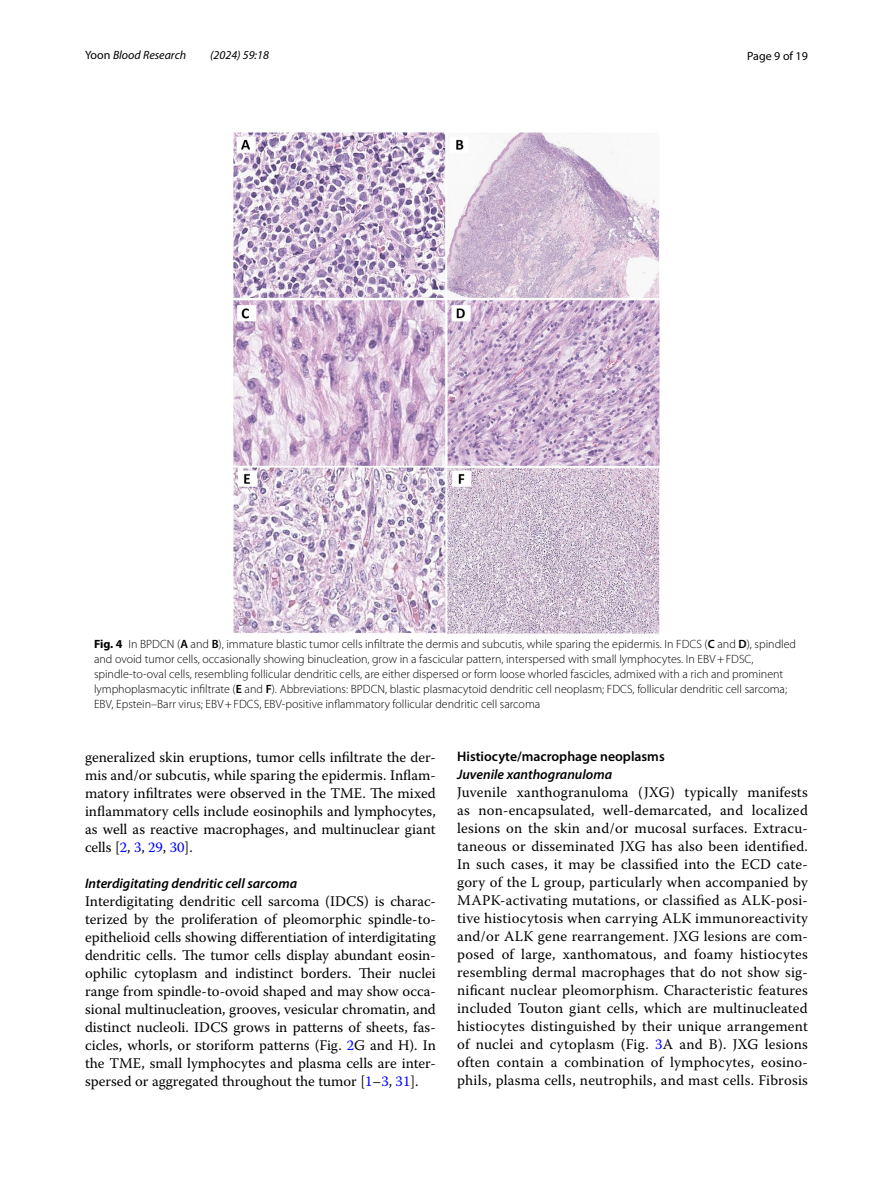
<style>
.page{position:relative;width:893px;height:1187px;background:#fff}
.page>*{position:absolute;margin:0;border:0;box-sizing:border-box;transform-origin:0 0}
.t1{font:14.7px/18px "Warnock Pro";color:#000;text-align:justify}
.t2{font:italic 600 13.8px "Myriad Pro";color:#000}
.t3{font:600 13.8px "Myriad Pro";color:#000}
.t4{font:300 12px/15px "Myriad Pro";color:#000}
.t5{font:italic 12px "Myriad Pro";color:#000}
.t6{font:12px "Myriad Pro";color:#000}
.s1{font-style:normal}
.s2{font-weight:700}
.s3{font-weight:600}
.s4{color:#00f}
</style>
<div class="page">
<img style="left:234px;top:133px;width:425px;height:500px">
<p class="t5" style="left:85px;top:48px;width:103px"><span class="s1">Yoon</span> Blood Research</p>
<p class="t5" style="left:210px;top:48px;width:60px">(2024) 59:18</p>
<p class="t6" style="left:747px;top:48px;width:62px">Page 9 of 19</p>
<p class="t4" style="left:94px;top:637px;width:703px"><span class="s2">Fig. 4</span> In BPDCN (<span class="s3">A</span> and <span class="s3">B</span>), immature blastic tumor cells infiltrate the dermis and subcutis, while sparing the epidermis. In FDCS (<span class="s3">C</span> and <span class="s3">D</span>), spindled and ovoid tumor cells, occasionally showing binucleation, grow in a fascicular pattern, interspersed with small lymphocytes. In EBV+FDSC, spindle-to-oval cells, resembling follicular dendritic cells, are either dispersed or form loose whorled fascicles, admixed with a rich and prominent lymphoplasmacytic infiltrate (<span class="s3">E</span> and <span class="s3">F</span>). Abbreviations: BPDCN, blastic plasmacytoid dendritic cell neoplasm; FDCS, follicular dendritic cell sarcoma; EBV, Epstein–Barr virus; EBV+FDCS, EBV-positive inflammatory follicular dendritic cell sarcoma</p>
<p class="t1" style="left:85px;top:747px;width:352px">generalized skin eruptions, tumor cells infiltrate the der&shy;mis and/or subcutis, while sparing the epidermis. Inflam&shy;matory infiltrates were observed in the TME. The mixed inflammatory cells include eosinophils and lymphocytes, as well as reactive macrophages, and multinuclear giant cells [<span class="s4">2</span>, <span class="s4">3</span>, <span class="s4">29</span>, <span class="s4">30</span>].</p>
<p class="t2" style="left:85px;top:874px;width:214px">Interdigitating dendritic cell sarcoma</p>
<p class="t1" style="left:85px;top:891px;width:352px">Interdigitating dendritic cell sarcoma (IDCS) is charac&shy;terized by the proliferation of pleomorphic spindle-to&shy;epithelioid cells showing differentiation of interdigitating dendritic cells. The tumor cells display abundant eosin&shy;ophilic cytoplasm and indistinct borders. Their nuclei range from spindle-to-ovoid shaped and may show occa&shy;sional multinucleation, grooves, vesicular chromatin, and distinct nucleoli. IDCS grows in patterns of sheets, fas&shy;cicles, whorls, or storiform patterns (Fig. <span class="s4">2</span>G and H). In the TME, small lymphocytes and plasma cells are inter&shy;spersed or aggregated throughout the tumor [<span class="s4">1</span>–<span class="s4">3</span>, <span class="s4">31</span>].</p>
<p class="t3" style="left:457px;top:747px;width:209px">Histiocyte/macrophage neoplasms</p>
<p class="t2" style="left:457px;top:765px;width:157px">Juvenile xanthogranuloma</p>
<p class="t1" style="left:457px;top:783px;width:352px">Juvenile xanthogranuloma (JXG) typically manifests as non-encapsulated, well-demarcated, and localized lesions on the skin and/or mucosal surfaces. Extracu&shy;taneous or disseminated JXG has also been identified.<br>In such cases, it may be classified into the ECD cate&shy;gory of the L group, particularly when accompanied by MAPK-activating mutations, or classified as ALK-posi&shy;tive histiocytosis when carrying ALK immunoreactivity and/or ALK gene rearrangement. JXG lesions are com&shy;posed of large, xanthomatous, and foamy histiocytes resembling dermal macrophages that do not show sig&shy;nificant nuclear pleomorphism. Characteristic features included Touton giant cells, which are multinucleated histiocytes distinguished by their unique arrangement of nuclei and cytoplasm (Fig. <span class="s4">3</span>A and B). JXG lesions often contain a combination of lymphocytes, eosino&shy;phils, plasma cells, neutrophils, and mast cells. Fibrosis</p>
</div>
